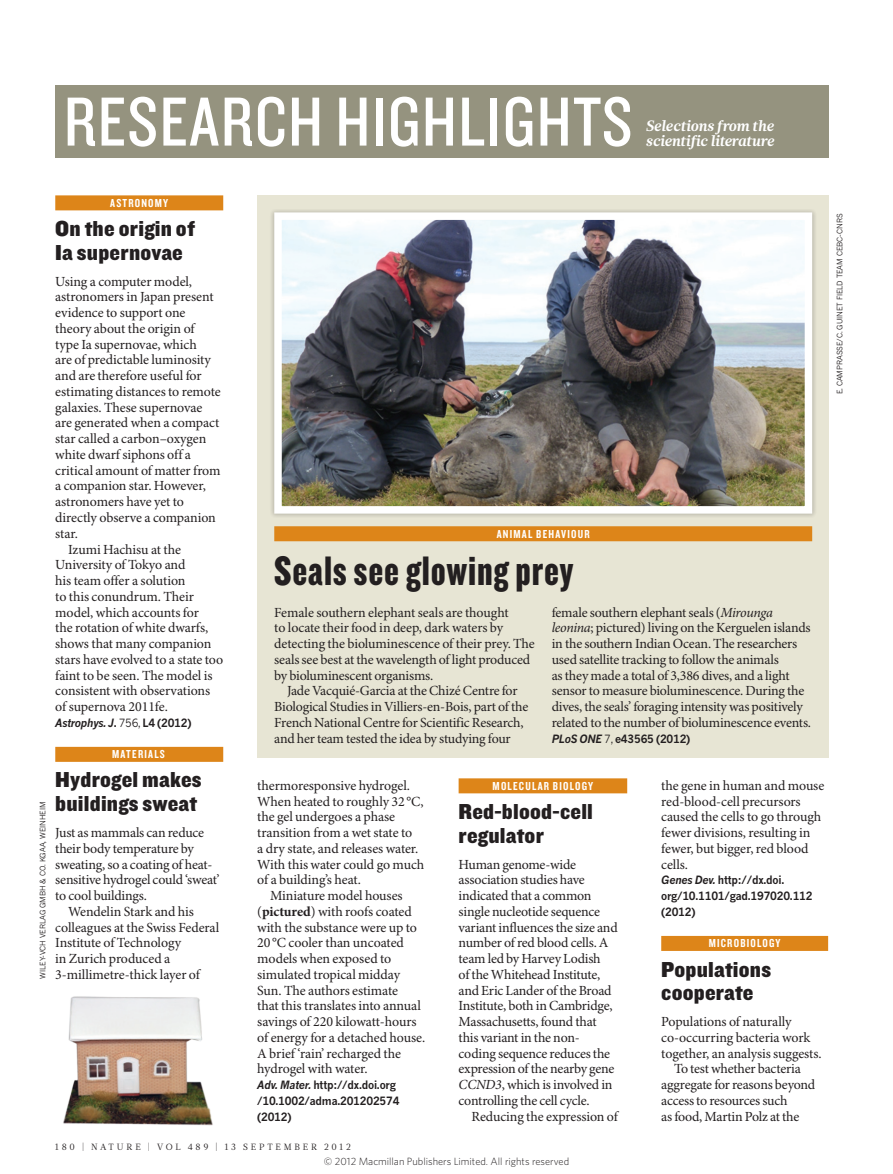
<style>
.page{position:relative;width:893px;height:1174px;background:#fff}
.page>*{position:absolute;margin:0;border:0;box-sizing:border-box;transform-origin:0 0}
.SECTION_HEADING_BOXE{font:72px "Knockout 29 Junior Ltweight";letter-spacing:.02em;color:#fff}
.BRIEFS_BOX_HEAD{font:42.75px "Knockout 69 Full Liteweight";letter-spacing:.02em;color:#231f20}
.RES_HIGH_HEAD_15{font:22.5px/23.7px "Knockout 71 Full Middlewt";letter-spacing:.01em;color:#231f20}
.t1{font:italic 700 15px/15px "Glosa Math";letter-spacing:-.005em;color:#fff}
.BODY_TEXT_R_L_INDENT{font:13.95px/15.8px "Minion Pro";letter-spacing:-.01em;color:#231f20}
.BODY_TEXT_R_L_1ST_PA{font:13.95px/15.8px "Minion Pro";letter-spacing:-.015em;color:#231f20}
.BRIEFS_SUBJECT_STRAP{font:12px "Knockout 49 Liteweight";letter-spacing:.1em;color:#fff}
.BRIEFS_PAPER{font:700 11.25px/15.8px "News Gothic MTOT";letter-spacing:-.02em;color:#231f20;scale:.95 1}
.BODY_TEXT_R_L_1ST_PA-2{font:italic 700 11.25px "News Gothic MTOT";letter-spacing:-.02em;color:#231f20;scale:.95 1}
.t2{font:300 10.5px "Whitney";color:#231f20}
.t3{font:9px "Glosa Math";letter-spacing:.305em;color:#231f20}
.PIC_CREDIT{font:7.5px "News Gothic MTOT";color:#231f20}
.s1{font-style:normal}
.s2{font-weight:400;font-style:normal}
.s3{font-style:italic}
.s4{font-weight:400}
.s5{font-weight:700}
</style>
<div class="page">
<div style="left:257px;top:195px;width:572px;height:563px;background:#e7e5d4"></div>
<div style="left:269px;top:208px;width:547px;height:310px;background:#231f20;opacity:.25"></div>
<img style="left:283px;top:221px;width:520px;height:283px">
<div style="left:274px;top:212px;width:538px;height:301px;border:8px solid #fff"></div>
<div style="left:274px;top:526px;width:538px;height:15px;background:#dd8519"></div>
<img style="left:63px;top:996px;width:150px;height:130px">
<div style="left:55px;top:747px;width:168px;height:15px;background:#dd8519"></div>
<div style="left:55px;top:195px;width:168px;height:15px;background:#dd8519"></div>
<div style="left:661px;top:936px;width:167px;height:15px;background:#dd8519"></div>
<div style="left:459px;top:778px;width:168px;height:15px;background:#dd8519"></div>
<div style="left:55px;top:85px;width:774px;height:72px;background:#95937f"></div>
<p class="SECTION_HEADING_BOXE" style="left:64px;top:75px;width:570px">RESEARCH HIGHLIGHTS</p>
<p class="t1" style="left:646px;top:118px;width:130px">Selections from the scientific literature</p>
<p class="PIC_CREDIT" style="left:38px;top:979px;width:179px;rotate:-90deg">WILEY-VCH VERLAG GMBH &amp; CO. KGAA, WEINHEIM</p>
<p class="BRIEFS_SUBJECT_STRAP" style="left:110px;top:195px;width:60px">ASTRONOMY</p>
<p class="RES_HIGH_HEAD_15" style="left:55px;top:216px;width:141px">On the origin of<br>Ia supernovae</p>
<p class="BODY_TEXT_R_L_1ST_PA" style="left:55px;top:274px;width:167px">Using a computer model, astronomers in Japan present evidence to support one theory about the origin of type Ia supernovae, which<br>are of predictable luminosity and are therefore useful for estimating distances to remote galaxies. These supernovae are generated when a compact star called a carbon–oxygen white dwarf siphons off a critical amount of matter from a companion star. However, astronomers have yet to directly observe a companion star.</p>
<p class="BODY_TEXT_R_L_INDENT" style="left:55px;top:542px;width:169px;text-indent:13px">Izumi Hachisu at the<br>University of Tokyo and<br>his team offer a solution<br>to this conundrum. Their model, which accounts for<br>the rotation of white dwarfs, shows that many companion stars have evolved to a state too faint to be seen. The model is consistent with observations of supernova 2011fe.</p>
<p class="BODY_TEXT_R_L_1ST_PA-2" style="left:55px;top:715px;width:145px">Astrophys. J<span class="s1">.</span> <span class="s2">756,</span> <span class="s1">L4 (2012)</span></p>
<p class="BRIEFS_SUBJECT_STRAP" style="left:112px;top:746px;width:54px">MATERIALS</p>
<p class="RES_HIGH_HEAD_15" style="left:55px;top:767px;width:148px">Hydrogel makes buildings sweat</p>
<p class="BODY_TEXT_R_L_1ST_PA" style="left:55px;top:825px;width:166px">Just as mammals can reduce their body temperature by sweating, so a coating of heat&shy;sensitive hydrogel could ‘sweat’ to cool buildings.</p>
<p class="BODY_TEXT_R_L_INDENT" style="left:55px;top:904px;width:166px;text-indent:13px">Wendelin Stark and his colleagues at the Swiss Federal<br>Institute of Technology<br>in Zurich produced a<br>3-millimetre-thick layer of</p>
<p class="BRIEFS_SUBJECT_STRAP" style="left:497px;top:526px;width:94px">ANIMAL BEHAVIOUR</p>
<p class="BRIEFS_BOX_HEAD" style="left:274px;top:544px;width:301px">Seals see glowing prey</p>
<p class="BODY_TEXT_R_L_1ST_PA" style="left:274px;top:605px;width:262px">Female southern elephant seals are thought<br>to locate their food in deep, dark waters by detecting the bioluminescence of their prey. The seals see best at the wavelength of light produced by bioluminescent organisms.</p>
<p class="BODY_TEXT_R_L_INDENT" style="left:274px;top:683px;width:256px;text-indent:13px">Jade Vacquié-Garcia at the Chizé Centre for Biological Studies in Villiers-en-Bois, part of the French National Centre for Scientific Research, and her team tested the idea by studying four</p>
<p class="BODY_TEXT_R_L_INDENT" style="left:552px;top:605px;width:261px">female southern elephant seals (<span class="s3">Mirounga leonina</span>; pictured) living on the Kerguelen islands in the southern Indian Ocean. The researchers used satellite tracking to follow the animals<br>as they made a total of 3,386 dives, and a light sensor to measure bioluminescence. During the dives, the seals’ foraging intensity was positively related to the number of bioluminescence events.</p>
<p class="BRIEFS_PAPER" style="left:552px;top:730px;width:147px"><span class="s3">PLoS ONE</span> <span class="s4">7,</span> e43565 (2012)</p>
<p class="BODY_TEXT_R_L_INDENT" style="left:257px;top:778px;width:168px">thermoresponsive hydrogel.<br>When heated to roughly 32°C, the gel undergoes a phase transition from a wet state to<br>a dry state, and releases water.<br>With this water could go much of a building’s heat.</p>
<p class="BODY_TEXT_R_L_INDENT" style="left:257px;top:888px;width:169px;text-indent:13px">Miniature model houses (<span class="s5">pictured</span>) with roofs coated with the substance were up to<br>20°C cooler than uncoated models when exposed to simulated tropical midday<br>Sun. The authors estimate<br>that this translates into annual savings of 220 kilowatt-hours of energy for a detached house.<br>A brief ‘rain’ recharged the hydrogel with water.</p>
<p class="BRIEFS_PAPER" style="left:257px;top:1077px;width:151px"><span class="s3">Adv. Mater.</span> http://dx.doi.org /10.1002/adma.201202574 (2012)</p>
<p class="BRIEFS_SUBJECT_STRAP" style="left:493px;top:778px;width:102px">MOLECULAR BIOLOGY</p>
<p class="RES_HIGH_HEAD_15" style="left:459px;top:798px;width:136px">Red-blood-cell regulator</p>
<p class="BODY_TEXT_R_L_1ST_PA" style="left:459px;top:857px;width:161px">Human genome-wide association studies have indicated that a common single nucleotide sequence variant influences the size and number of red blood cells. A team led by Harvey Lodish<br>of the Whitehead Institute, and Eric Lander of the Broad<br>Institute, both in Cambridge,<br>Massachusetts, found that this variant in the non&shy;coding sequence reduces the expression of the nearby gene<br><span class="s3">CCND3</span>, which is involved in controlling the cell cycle.</p>
<p class="BODY_TEXT_R_L_INDENT" style="left:471px;top:1109px;width:148px">Reducing the expression of</p>
<p class="BODY_TEXT_R_L_INDENT" style="left:661px;top:778px;width:165px">the gene in human and mouse red-blood-cell precursors caused the cells to go through fewer divisions, resulting in fewer, but bigger, red blood cells.</p>
<p class="BRIEFS_PAPER" style="left:661px;top:872px;width:161px"><span class="s3">Genes Dev.</span> http://dx.doi. org/10.1101/gad.197020.112 (2012)</p>
<p class="BRIEFS_SUBJECT_STRAP" style="left:709px;top:935px;width:73px">MICROBIOLOGY</p>
<p class="RES_HIGH_HEAD_15" style="left:661px;top:956px;width:111px">Populations cooperate</p>
<p class="BODY_TEXT_R_L_1ST_PA" style="left:661px;top:1014px;width:162px">Populations of naturally co-occurring bacteria work together, an analysis suggests.</p>
<p class="BODY_TEXT_R_L_INDENT" style="left:661px;top:1061px;width:156px;text-indent:13px">To test whether bacteria aggregate for reasons beyond access to resources such<br>as food, Martin Polz at the</p>
<p class="t3" style="left:55px;top:1141px;width:297px">180 | NATURE | VOL 489 | 13 SEPTEMBER 2012</p>
<p class="t2" style="left:324px;top:1154px;width:247px">© 2012 Macmillan Publishers Limited. All rights reserved</p>
<p class="PIC_CREDIT" style="left:835px;top:394px;width:182px;rotate:-90deg">E. CAMPRASSE/C. GUINET FIELD TEAM CEBC-CNRS</p>
</div>
